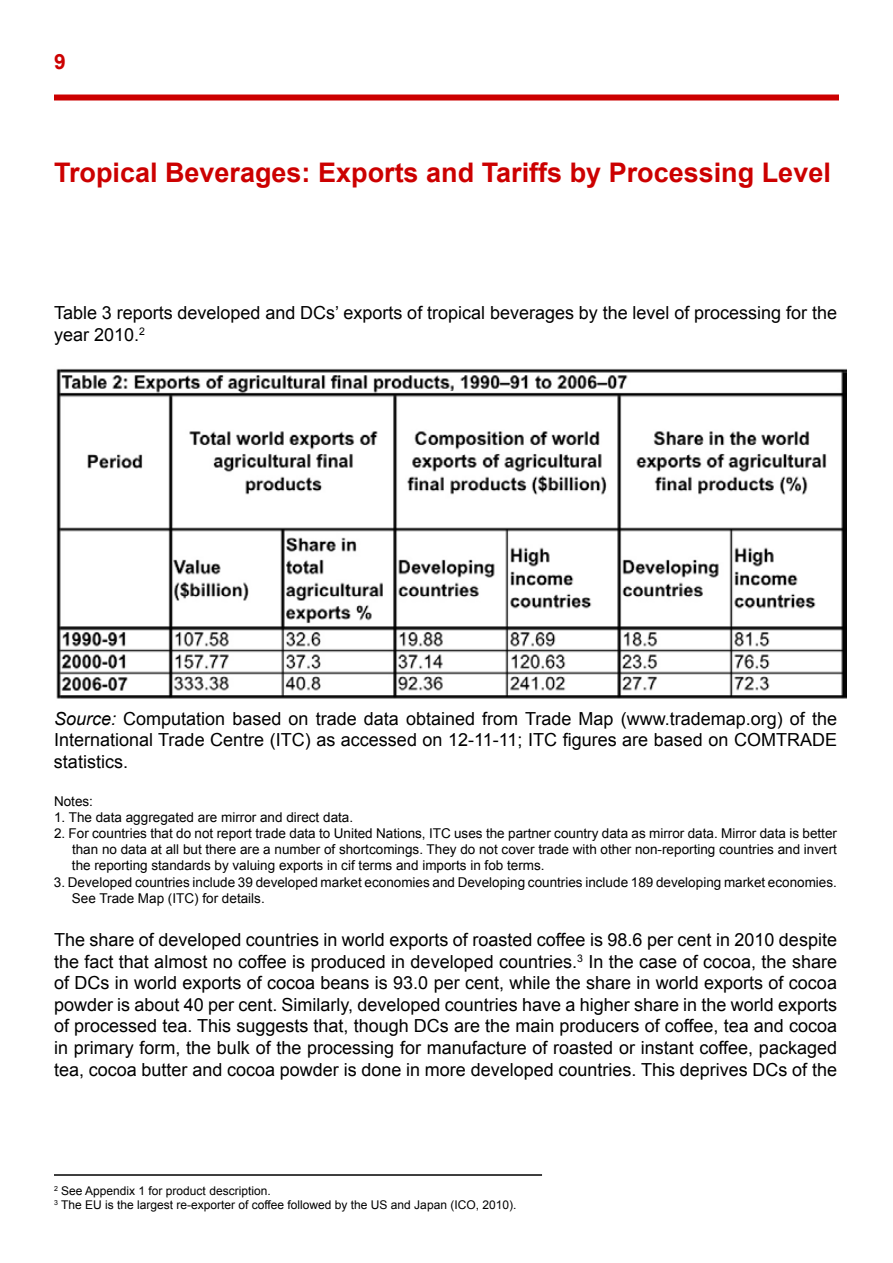
<style>
.page{position:relative;width:893px;height:1263px;background:#fff}
.page>*{position:absolute;margin:0;border:0;box-sizing:border-box;transform-origin:0 0}
.t1{font:700 27px "Arial";color:#c00}
.t2{font:700 21px "Arial";color:#c00}
.t3{font:18px/21.6px "Arial";color:#000;text-align:justify}
.t4{font:13.5px/16.2px "Arial";color:#000;text-align:justify}
.t5{font:12px/14.4px "Arial";color:#000}
.s1{font-style:italic}
</style>
<div class="page">
<img style="left:56px;top:368px;width:790px;height:331px">
<hr style="left:54px;top:1174px;width:488px;height:2px;background:#000">
<div style="left:54px;top:95px;width:785px;height:6px;background:#c00"></div>
<p class="t2" style="left:54px;top:48px;width:13px">9</p>
<h1 class="t1" style="left:54px;top:154px;width:778px">Tropical Beverages: Exports and Tariffs by Processing Level</h1>
<p class="t3" style="left:54px;top:302px;width:784px">Table 3 reports developed and DCs’ exports of tropical beverages by the level of processing for the year 2010.<sup>2</sup></p>
<p class="t3" style="left:54px;top:708px;width:784px"><span class="s1">Source:</span> Computation based on trade data obtained from Trade Map (www.trademap.org) of the International Trade Centre (ITC) as accessed on 12-11-11; ITC figures are based on COMTRADE statistics.</p>
<p class="t4" style="left:54px;top:793px;width:41px">Notes:</p>
<p class="t4" style="left:54px;top:809px;width:301px">1. The data aggregated are mirror and direct data.</p>
<p class="t4" style="left:72px;top:825px;width:767px;text-indent:-18px">2. For countries that do not report trade data to United Nations, ITC uses the partner country data as mirror data. Mirror data is better than no data at all but there are a number of shortcomings. They do not cover trade with other non-reporting countries and invert the reporting standards by valuing exports in cif terms and imports in fob terms.</p>
<p class="t4" style="left:72px;top:874px;width:767px;text-indent:-18px">3. Developed countries include 39 developed market economies and Developing countries include 189 developing market economies.<br>See Trade Map (ITC) for details.</p>
<p class="t3" style="left:54px;top:929px;width:785px">The share of developed countries in world exports of roasted coffee is 98.6 per cent in 2010 despite the fact that almost no coffee is produced in developed countries.<sup>3</sup> In the case of cocoa, the share of DCs in world exports of cocoa beans is 93.0 per cent, while the share in world exports of cocoa powder is about 40 per cent. Similarly, developed countries have a higher share in the world exports of processed tea. This suggests that, though DCs are the main producers of coffee, tea and cocoa in primary form, the bulk of the processing for manufacture of roasted or instant coffee, packaged tea, cocoa butter and cocoa powder is done in more developed countries. This deprives DCs of the</p>
<p class="t5" style="left:54px;top:1183px;width:464px"><sup>2</sup> See Appendix 1 for product description.<br><sup>3</sup> The EU is the largest re-exporter of coffee followed by the US and Japan (ICO, 2010).</p>
</div>
